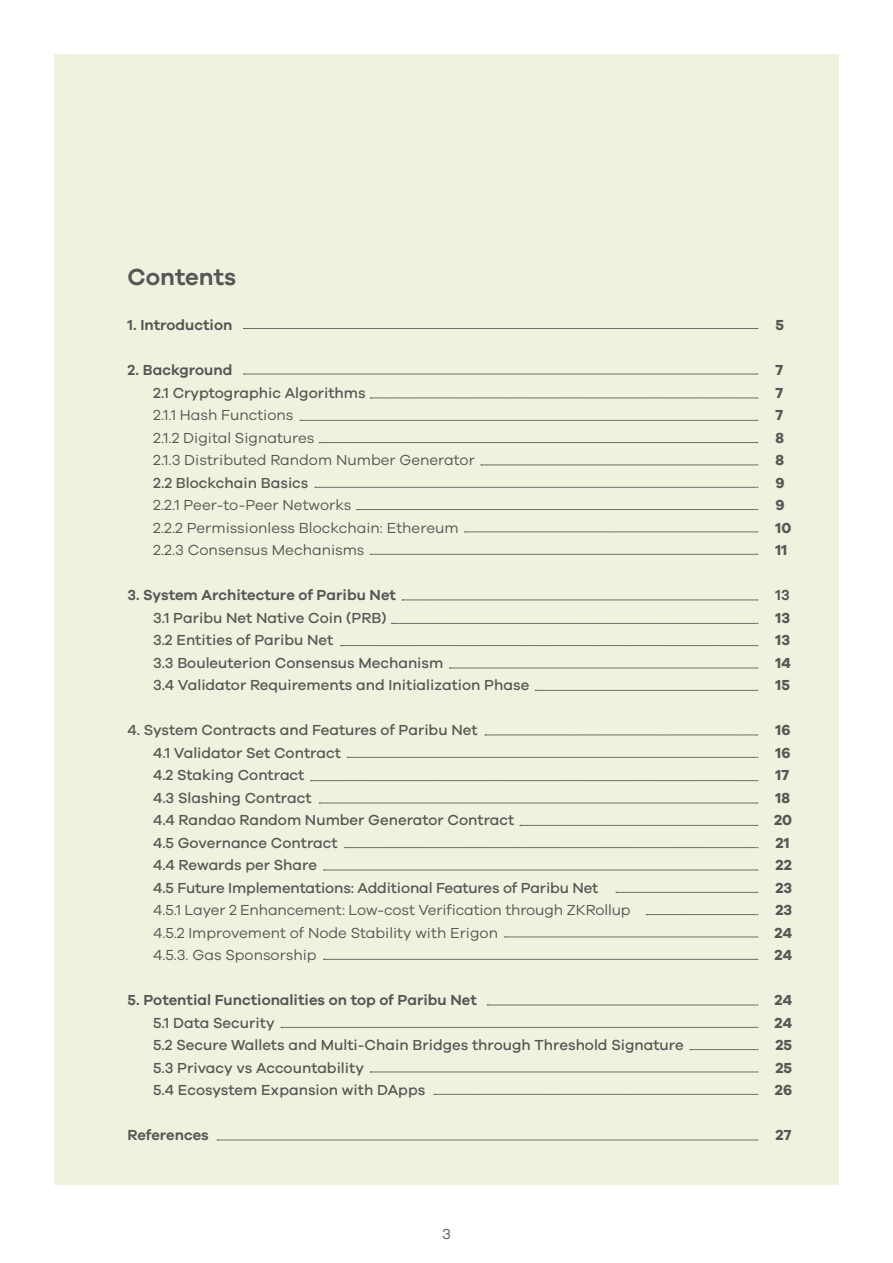
<style>
.page{position:relative;width:893px;height:1263px;background:#fff}
.page>*{position:absolute;margin:0;border:0;box-sizing:border-box;transform-origin:0 0}
.t1{font:600 24px "Galano Grotesque";color:#575756}
.t2{font:500 15px "Galano Grotesque";color:#575756}
.t3{font:15px "Galano Grotesque";color:#575756}
.t4{font:600 15px "Galano Grotesque";color:#575756}
.t5{font:700 15px "Galano Grotesque";color:#575756}
</style>
<div class="page">
<div style="left:54px;top:54px;width:785px;height:1130px;background:#eff2de"></div>
<svg style="left:243px;top:328px;width:515px;height:1px"></svg>
<svg style="left:243px;top:374px;width:515px;height:1px"></svg>
<svg style="left:370px;top:398px;width:388px;height:1px"></svg>
<svg style="left:300px;top:420px;width:458px;height:1px"></svg>
<svg style="left:319px;top:442px;width:439px;height:1px"></svg>
<svg style="left:481px;top:465px;width:277px;height:1px"></svg>
<svg style="left:315px;top:487px;width:443px;height:1px"></svg>
<svg style="left:357px;top:509px;width:401px;height:1px"></svg>
<svg style="left:465px;top:532px;width:293px;height:1px"></svg>
<svg style="left:370px;top:554px;width:388px;height:1px"></svg>
<svg style="left:402px;top:600px;width:356px;height:1px"></svg>
<svg style="left:391px;top:623px;width:367px;height:1px"></svg>
<svg style="left:340px;top:645px;width:418px;height:1px"></svg>
<svg style="left:449px;top:668px;width:309px;height:1px"></svg>
<svg style="left:535px;top:690px;width:223px;height:1px"></svg>
<svg style="left:485px;top:735px;width:273px;height:1px"></svg>
<svg style="left:347px;top:757px;width:411px;height:1px"></svg>
<svg style="left:311px;top:780px;width:447px;height:1px"></svg>
<svg style="left:319px;top:803px;width:439px;height:1px"></svg>
<svg style="left:520px;top:825px;width:238px;height:1px"></svg>
<svg style="left:345px;top:847px;width:413px;height:1px"></svg>
<svg style="left:323px;top:870px;width:435px;height:1px"></svg>
<svg style="left:616px;top:892px;width:142px;height:1px"></svg>
<svg style="left:646px;top:914px;width:112px;height:1px"></svg>
<svg style="left:504px;top:937px;width:254px;height:1px"></svg>
<svg style="left:323px;top:959px;width:435px;height:1px"></svg>
<svg style="left:487px;top:1005px;width:271px;height:1px"></svg>
<svg style="left:281px;top:1027px;width:477px;height:1px"></svg>
<svg style="left:690px;top:1049px;width:68px;height:1px"></svg>
<svg style="left:370px;top:1072px;width:388px;height:1px"></svg>
<svg style="left:434px;top:1094px;width:324px;height:1px"></svg>
<svg style="left:217px;top:1140px;width:541px;height:1px"></svg>
<h1 class="t1" style="left:128px;top:262px;width:110px">Contents</h1>
<p class="t4" style="left:128px;top:316px;width:106px">1. Introduction</p>
<p class="t5" style="left:776px;top:316px;width:10px">5</p>
<p class="t4" style="left:128px;top:361px;width:106px">2. Background</p>
<p class="t5" style="left:776px;top:361px;width:9px">7</p>
<p class="t2" style="left:153px;top:383px;width:214px">2.1 Cryptographic Algorithms</p>
<p class="t5" style="left:776px;top:383px;width:9px">7</p>
<p class="t3" style="left:153px;top:406px;width:142px">2.1.1 Hash Functions</p>
<p class="t5" style="left:776px;top:406px;width:9px">7</p>
<p class="t3" style="left:153px;top:428px;width:163px">2.1.2 Digital Signatures</p>
<p class="t5" style="left:776px;top:428px;width:10px">8</p>
<p class="t3" style="left:153px;top:451px;width:323px">2.1.3 Distributed Random Number Generator</p>
<p class="t5" style="left:776px;top:451px;width:10px">8</p>
<p class="t2" style="left:153px;top:473px;width:157px">2.2 Blockchain Basics</p>
<p class="t5" style="left:776px;top:473px;width:11px">9</p>
<p class="t3" style="left:153px;top:496px;width:200px">2.2.1 Peer-to-Peer Networks</p>
<p class="t5" style="left:776px;top:496px;width:11px">9</p>
<p class="t3" style="left:153px;top:518px;width:307px">2.2.2 Permissionless Blockchain: Ethereum</p>
<p class="t5" style="left:776px;top:518px;width:17px">10</p>
<p class="t3" style="left:153px;top:541px;width:213px">2.2.3 Consensus Mechanisms</p>
<p class="t5" style="left:776px;top:541px;width:13px">11</p>
<p class="t4" style="left:128px;top:586px;width:270px">3. System Architecture of Paribu Net</p>
<p class="t4" style="left:776px;top:586px;width:16px">13</p>
<p class="t2" style="left:153px;top:608px;width:235px">3.1 Paribu Net Native Coin (PRB)</p>
<p class="t5" style="left:776px;top:608px;width:16px">13</p>
<p class="t2" style="left:153px;top:631px;width:182px">3.2 Entities of Paribu Net</p>
<p class="t5" style="left:776px;top:631px;width:16px">13</p>
<p class="t2" style="left:153px;top:653px;width:292px">3.3 Bouleuterion Consensus Mechanism</p>
<p class="t5" style="left:776px;top:653px;width:17px">14</p>
<p class="t2" style="left:153px;top:676px;width:378px">3.4 Validator Requirements and Initialization Phase</p>
<p class="t5" style="left:776px;top:676px;width:16px">15</p>
<p class="t2" style="left:128px;top:721px;width:352px">4. System Contracts and Features of Paribu Net</p>
<p class="t5" style="left:776px;top:721px;width:16px">16</p>
<p class="t2" style="left:153px;top:743px;width:189px">4.1 Validator Set Contract</p>
<p class="t5" style="left:776px;top:743px;width:16px">16</p>
<p class="t2" style="left:153px;top:766px;width:153px">4.2 Staking Contract</p>
<p class="t5" style="left:776px;top:766px;width:15px">17</p>
<p class="t2" style="left:153px;top:788px;width:160px">4.3 Slashing Contract</p>
<p class="t5" style="left:776px;top:788px;width:16px">18</p>
<p class="t2" style="left:153px;top:811px;width:363px">4.4 Randao Random Number Generator Contract</p>
<p class="t5" style="left:774px;top:811px;width:20px">20</p>
<p class="t2" style="left:153px;top:833px;width:186px">4.5 Governance Contract</p>
<p class="t5" style="left:776px;top:833px;width:16px">21</p>
<p class="t2" style="left:153px;top:856px;width:165px">4.4 Rewards per Share</p>
<p class="t5" style="left:776px;top:856px;width:18px">22</p>
<p class="t2" style="left:153px;top:878px;width:447px">4.5 Future Implementations: Additional Features of Paribu Net</p>
<p class="t5" style="left:776px;top:878px;width:18px">23</p>
<p class="t3" style="left:153px;top:901px;width:479px">4.5.1 Layer 2 Enhancement: Low-cost Verification through ZKRollup</p>
<p class="t5" style="left:776px;top:901px;width:18px">23</p>
<p class="t3" style="left:153px;top:923px;width:347px">4.5.2 Improvement of Node Stability with Erigon</p>
<p class="t5" style="left:775px;top:923px;width:19px">24</p>
<p class="t3" style="left:153px;top:946px;width:165px">4.5.3. Gas Sponsorship</p>
<p class="t5" style="left:775px;top:946px;width:19px">24</p>
<p class="t4" style="left:128px;top:991px;width:351px">5. Potential Functionalities on top of Paribu Net</p>
<p class="t5" style="left:775px;top:991px;width:19px">24</p>
<p class="t2" style="left:153px;top:1013px;width:123px">5.1 Data Security</p>
<p class="t5" style="left:775px;top:1013px;width:19px">24</p>
<p class="t2" style="left:153px;top:1036px;width:532px">5.2 Secure Wallets and Multi-Chain Bridges through Threshold Signature</p>
<p class="t5" style="left:775px;top:1036px;width:18px">25</p>
<p class="t2" style="left:153px;top:1058px;width:212px">5.3 Privacy vs Accountability</p>
<p class="t5" style="left:775px;top:1058px;width:18px">25</p>
<p class="t2" style="left:153px;top:1081px;width:274px">5.4 Ecosystem Expansion with DApps</p>
<p class="t5" style="left:775px;top:1081px;width:19px">26</p>
<p class="t4" style="left:128px;top:1126px;width:83px">References</p>
<p class="t5" style="left:776px;top:1126px;width:17px">27</p>
<p class="t3" style="left:442px;top:1225px;width:10px">3</p>
</div>
